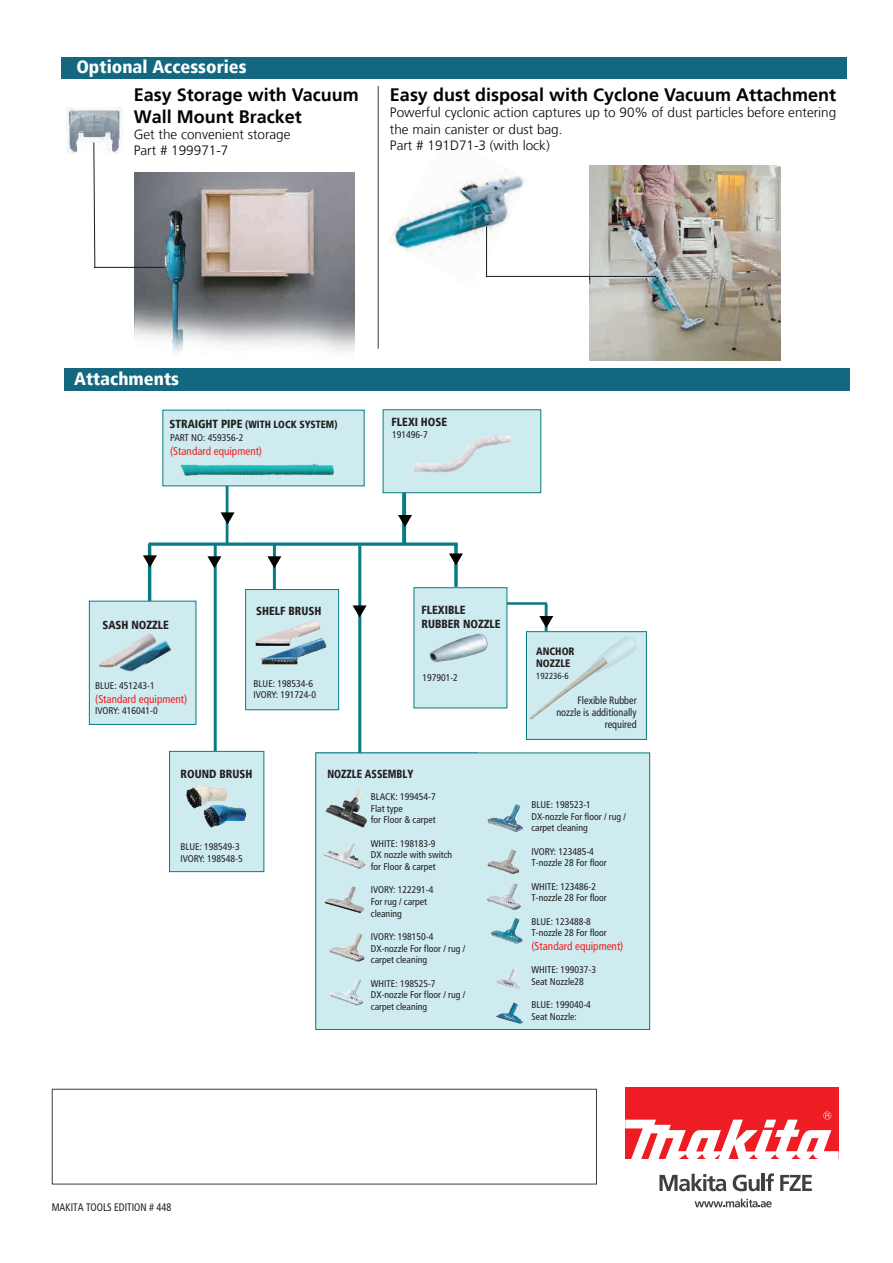
<style>
.page{position:relative;width:893px;height:1263px;background:#fff}
.page>*{position:absolute;margin:0;border:0;box-sizing:border-box;transform-origin:0 0}
.t1{font:700 18px/21.6px "Frutiger";color:#040503}
.t2{font:900 condensed 18px "Frutiger";color:#fff}
.t3{font:300 13.5px/16.2px "Frutiger";color:#040503}
.t4{font:900 condensed 11.7px "Frutiger";color:#231f20;scale:.95 1}
.t5{font:900 condensed 11.7px "Frutiger";color:#231f20;scale:.88 1}
.t6{font:condensed 11.25px "Frutiger";color:#ee1f23}
.t7{font:condensed 10.95px "Frutiger";color:#231f20;scale:.93 1}
.t8{font:condensed 10.65px/12.1px "Frutiger";color:#231f20;text-align:right;scale:.95 1}
.t9{font:900 condensed 10.65px/12.1px "Frutiger";color:#231f20;scale:.95 1}
.t10{font:900 condensed 10.35px "Frutiger";color:#231f20;scale:.95 1}
.t11{font:condensed 9.75px/11.7px "Frutiger";color:#231f20}
.t12{font:condensed 8.85px "Frutiger";color:#231f20}
.s1{font-size:11.7px}
</style>
<div class="page">
<svg style="left:659px;top:1174px;width:67px;height:17px"></svg>
<svg style="left:733px;top:1174px;width:27px;height:17px"></svg>
<hr style="left:762px;top:1174px;width:3px;height:17px;background:#3f3f40">
<svg style="left:766px;top:1173px;width:8px;height:18px"></svg>
<svg style="left:780px;top:1175px;width:32px;height:16px"></svg>
<svg style="left:694px;top:1198px;width:78px;height:9px"></svg>
<div style="left:52px;top:1089px;width:545px;height:95px;border:1px solid #3e3e3f"></div>
<div style="left:625px;top:1088px;width:214px;height:71px;background:#ee1d23"></div>
<svg style="left:625px;top:1111px;width:214px;height:48px"></svg>
<img style="left:388px;top:168px;width:142px;height:110px">
<hr style="left:378px;top:86px;width:1px;height:263px;background:#3a3a3d">
<div style="left:61px;top:57px;width:786px;height:22px;background:#136880"></div>
<div style="left:64px;top:368px;width:786px;height:23px;background:#136880"></div>
<svg style="left:149px;top:542px;width:309px;height:4px"></svg>
<hr style="left:545px;top:604px;width:3px;height:50px;background:#097c82">
<hr style="left:214px;top:545px;width:3px;height:206px;background:#097c82">
<svg style="left:454px;top:544px;width:4px;height:43px"></svg>
<hr style="left:148px;top:544px;width:3px;height:57px;background:#097c82">
<hr style="left:358px;top:545px;width:3px;height:209px;background:#097c82">
<hr style="left:273px;top:544px;width:3px;height:45px;background:#097c82">
<hr style="left:506px;top:602px;width:41px;height:3px;background:#097c82">
<div style="left:169px;top:751px;width:95px;height:121px;background:#ceebf0;border:1px solid #097c82"></div>
<div style="left:245px;top:589px;width:94px;height:121px;background:#ceebf0;border:1px solid #097c82"></div>
<div style="left:414px;top:587px;width:93px;height:121px;background:#ceebf0"></div>
<div style="left:89px;top:601px;width:107px;height:124px;background:#ceebf0;border:1px solid #097c82"></div>
<div style="left:526px;top:631px;width:121px;height:109px;background:#ceebf0;border:1px solid #097c82"></div>
<img style="left:430px;top:633px;width:58px;height:30px">
<img style="left:529px;top:657px;width:79px;height:62px">
<img style="left:261px;top:637px;width:66px;height:28px">
<img style="left:256px;top:619px;width:64px;height:27px">
<img style="left:98px;top:633px;width:57px;height:35px">
<img style="left:119px;top:639px;width:53px;height:33px">
<img style="left:186px;top:786px;width:12px;height:19px">
<img style="left:203px;top:804px;width:43px;height:24px">
<svg style="left:209px;top:559px;width:11px;height:9px"></svg>
<svg style="left:143px;top:555px;width:14px;height:12px"></svg>
<svg style="left:269px;top:559px;width:11px;height:9px"></svg>
<svg style="left:353px;top:605px;width:14px;height:12px"></svg>
<svg style="left:449px;top:553px;width:14px;height:13px"></svg>
<svg style="left:402px;top:493px;width:4px;height:50px"></svg>
<div style="left:383px;top:409px;width:158px;height:84px;background:#ceebf0;border:1px solid #097c82"></div>
<svg style="left:398px;top:515px;width:14px;height:12px"></svg>
<svg style="left:539px;top:616px;width:14px;height:12px"></svg>
<div style="left:315px;top:752px;width:335px;height:278px;background:#ceebf0;border:1px solid #097c82"></div>
<img style="left:487px;top:849px;width:33px;height:26px">
<img style="left:487px;top:883px;width:34px;height:27px">
<img style="left:491px;top:918px;width:32px;height:25px">
<img style="left:323px;top:842px;width:42px;height:27px">
<img style="left:324px;top:886px;width:40px;height:27px">
<img style="left:329px;top:935px;width:28px;height:22px">
<img style="left:330px;top:981px;width:26px;height:23px">
<img style="left:487px;top:806px;width:28px;height:20px">
<img style="left:326px;top:789px;width:42px;height:38px">
<img style="left:496px;top:971px;width:16px;height:16px">
<div style="left:162px;top:410px;width:203px;height:76px;background:#ceebf0"></div>
<img style="left:494px;top:1002px;width:32px;height:27px">
<img style="left:168px;top:409px;width:177px;height:150px">
<img style="left:67px;top:108px;width:56px;height:46px">
<img style="left:134px;top:172px;width:221px;height:182px">
<svg style="left:93px;top:142px;width:3px;height:127px"></svg>
<hr style="left:94px;top:267px;width:71px;height:1px;background:#151b23">
<img style="left:589px;top:165px;width:191px;height:195px">
<hr style="left:486px;top:276px;width:170px;height:1px;background:#151b23">
<hr style="left:486px;top:226px;width:1px;height:51px;background:#151b23">
<img style="left:414px;top:435px;width:97px;height:38px">
<h1 class="t2" style="left:76px;top:56px;width:172px">Optional Accessories</h1>
<h1 class="t1" style="left:134px;top:84px;width:227px">Easy Storage with Vacuum<br>Wall Mount Bracket</h1>
<h2 class="t3" style="left:134px;top:126px;width:158px">Get the convenient storage<br>Part # 199971-7</h2>
<h1 class="t1" style="left:390px;top:84px;width:448px">Easy dust disposal with Cyclone Vacuum Attachment</h1>
<h2 class="t3" style="left:390px;top:105px;width:448px">Powerful cyclonic action captures up to 90% of dust particles before entering the main canister or dust bag.<br>Part # 191D71-3 (with lock)</h2>
<h1 class="t2" style="left:74px;top:368px;width:106px">Attachments</h1>
<p class="t10" style="left:170px;top:418px;width:178px"><span class="s1">STRAIGHT PIPE</span> (WITH LOCK SYSTEM)</p>
<p class="t11" style="left:170px;top:432px;width:75px">PART NO: 459356-2</p>
<p class="t6" style="left:170px;top:444px;width:93px">(Standard equipment)</p>
<p class="t4" style="left:392px;top:415px;width:60px">FLEXI HOSE</p>
<p class="t11" style="left:392px;top:429px;width:37px">191496-7</p>
<p class="t4" style="left:256px;top:604px;width:70px">SHELF BRUSH</p>
<p class="t4" style="left:421px;top:603px;width:48px">FLEXIBLE</p>
<p class="t4" style="left:102px;top:617px;width:72px">SASH NOZZLE</p>
<p class="t4" style="left:421px;top:616px;width:85px">RUBBER NOZZLE</p>
<p class="t9" style="left:536px;top:645px;width:42px">ANCHOR<br>NOZZLE</p>
<p class="t11" style="left:95px;top:680px;width:61px">BLUE: 451243-1</p>
<p class="t6" style="left:95px;top:692px;width:93px">(Standard equipment)</p>
<p class="t11" style="left:95px;top:705px;width:64px">IVORY: 416041-0</p>
<p class="t11" style="left:254px;top:677px;width:64px">BLUE: 198534-6<br>IVORY: 191724-0</p>
<p class="t11" style="left:422px;top:672px;width:37px">197901-2</p>
<p class="t12" style="left:536px;top:671px;width:34px">192236-6</p>
<p class="t8" style="left:556px;top:694px;width:86px">Flexible Rubber nozzle is additionally required</p>
<p class="t4" style="left:181px;top:767px;width:77px">ROUND BRUSH</p>
<p class="t11" style="left:180px;top:841px;width:64px">BLUE: 198549-3<br>IVORY: 198548-5</p>
<p class="t5" style="left:327px;top:766px;width:99px">NOZZLE ASSEMBLY</p>
<p class="t11" style="left:371px;top:791px;width:66px">BLACK: 199454-7<br>Flat type<br>for Floor &amp; carpet</p>
<p class="t11" style="left:371px;top:837px;width:83px">WHITE: 198183-9<br>DX nozzle with switch for Floor &amp; carpet</p>
<p class="t11" style="left:371px;top:884px;width:64px">IVORY: 122291-4<br>For rug / carpet cleaning</p>
<p class="t11" style="left:371px;top:931px;width:96px">IVORY: 198150-4<br>DX-nozzle For floor / rug / carpet cleaning</p>
<p class="t11" style="left:371px;top:977px;width:96px">WHITE: 198525-7<br>DX-nozzle For floor / rug / carpet cleaning</p>
<p class="t11" style="left:531px;top:799px;width:96px">BLUE: 198523-1<br>DX-nozzle For floor / rug / carpet cleaning</p>
<p class="t11" style="left:531px;top:845px;width:77px">IVORY: 123485-4<br>T-nozzle 28 For floor</p>
<p class="t11" style="left:531px;top:880px;width:77px">WHITE: 123486-2<br>T-nozzle 28 For floor</p>
<p class="t11" style="left:531px;top:915px;width:77px">BLUE: 123488-8<br>T-nozzle 28 For floor</p>
<p class="t6" style="left:531px;top:939px;width:93px">(Standard equipment)</p>
<p class="t11" style="left:531px;top:964px;width:66px">WHITE: 199037-3<br>Seat Nozzle28</p>
<p class="t11" style="left:531px;top:999px;width:61px">BLUE: 199040-4<br>Seat Nozzle:</p>
<p class="t7" style="left:52px;top:1200px;width:130px">MAKITA TOOLS EDITION # 448</p>
</div>
